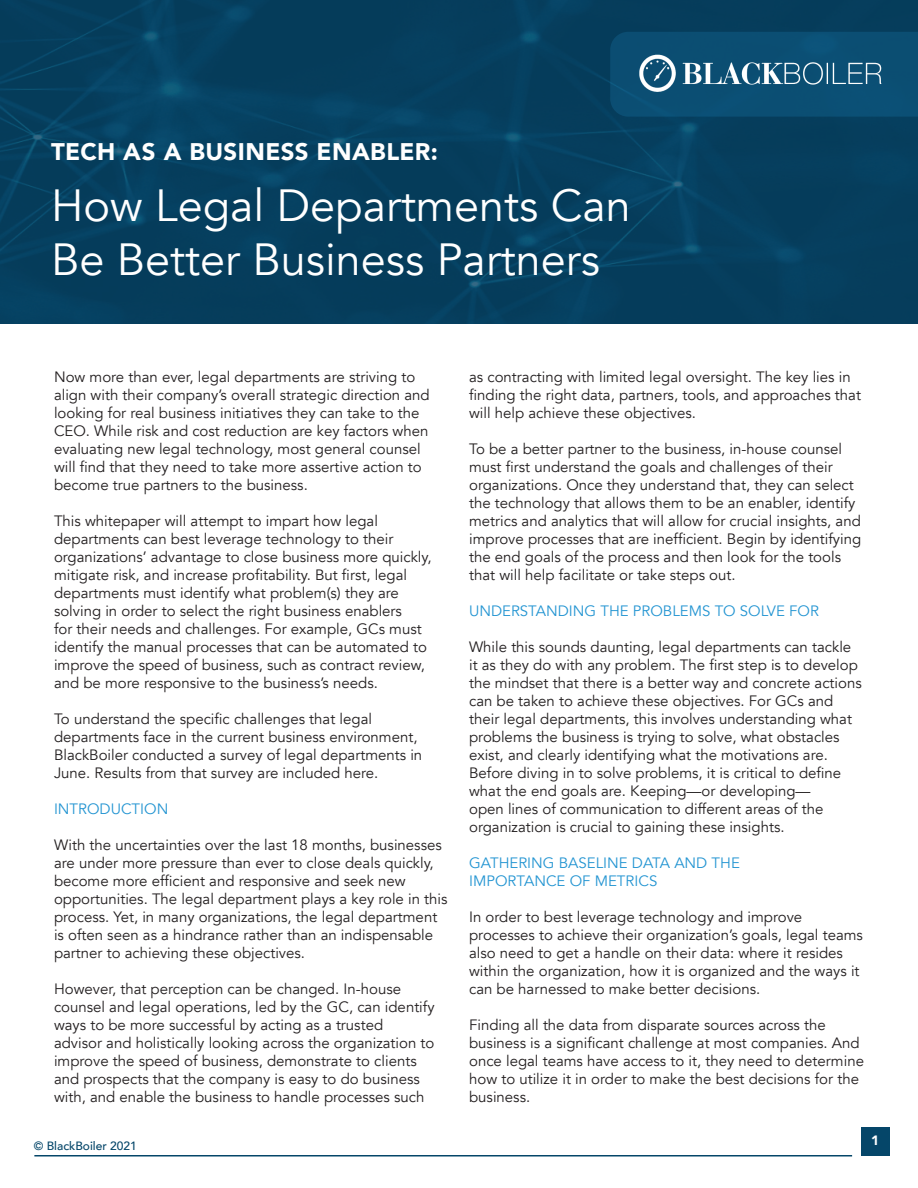
<style>
.page{position:relative;width:918px;height:1188px;background:#fff}
.page>*{position:absolute;margin:0;border:0;box-sizing:border-box;transform-origin:0 0}
.t1{font:45px/54px "Avenir";color:#fff}
.t2{font:900 24px "Avenir";letter-spacing:.015em;color:#fff}
.t3{font:15px/18px "Avenir";color:#231f20}
.t4{font:15px/18px "Avenir";color:#2495d2}
.t5{font:900 13.5px "Avenir";color:#fff}
.t6{font:500 12px "Avenir";color:#054669}
</style>
<div class="page">
<div style="left:862px;top:1127px;width:28px;height:28px;background:#054669"></div>
<img style="left:0;top:0;width:918px;height:324px">
<div style="left:610px;top:32px;width:308px;height:85px;background:#0b4e73"></div>
<img style="left:632px;top:35px;width:267px;height:72px">
<hr style="left:34px;top:1155px;width:818px;height:1px;background:#054669">
<h2 class="t2" style="left:51px;top:131px;width:388px">TECH AS A BUSINESS ENABLER:</h2>
<h1 class="t1" style="left:51px;top:179px;width:582px">How Legal Departments Can<br>Be Better Business Partners</h1>
<p class="t3" style="left:54px;top:368px;width:377px">Now more than ever, legal departments are striving to align with their company’s overall strategic direction and looking for real business initiatives they can take to the CEO. While risk and cost reduction are key factors when evaluating new legal technology, most general counsel will find that they need to take more assertive action to become true partners to the business.</p>
<p class="t3" style="left:54px;top:512px;width:379px">This whitepaper will attempt to impart how legal departments can best leverage technology to their organizations’ advantage to close business more quickly, mitigate risk, and increase profitability. But first, legal departments must identify what problem(s) they are solving in order to select the right business enablers<br>for their needs and challenges. For example, GCs must identify the manual processes that can be automated to improve the speed of business, such as contract review, and be more responsive to the business’s needs.</p>
<p class="t3" style="left:54px;top:710px;width:370px">To understand the specific challenges that legal departments face in the current business environment, BlackBoiler conducted a survey of legal departments in June. Results from that survey are included here.</p>
<p class="t4" style="left:54px;top:800px;width:116px">INTRODUCTION</p>
<p class="t3" style="left:54px;top:836px;width:395px">With the uncertainties over the last 18 months, businesses are under more pressure than ever to close deals quickly, become more efficient and responsive and seek new opportunities. The legal department plays a key role in this process. Yet, in many organizations, the legal department is often seen as a hindrance rather than an indispensable partner to achieving these objectives.</p>
<p class="t3" style="left:54px;top:980px;width:382px">However, that perception can be changed. In-house counsel and legal operations, led by the GC, can identify ways to be more successful by acting as a trusted advisor and holistically looking across the organization to improve the speed of business, demonstrate to clients and prospects that the company is easy to do business with, and enable the business to handle processes such</p>
<p class="t6" style="left:34px;top:1135px;width:105px">© BlackBoiler 2021</p>
<p class="t3" style="left:469px;top:368px;width:393px">as contracting with limited legal oversight. The key lies in finding the right data, partners, tools, and approaches that will help achieve these objectives.</p>
<p class="t3" style="left:469px;top:440px;width:394px">To be a better partner to the business, in-house counsel must first understand the goals and challenges of their organizations. Once they understand that, they can select the technology that allows them to be an enabler, identify metrics and analytics that will allow for crucial insights, and improve processes that are inefficient. Begin by identifying the end goals of the process and then look for the tools that will help facilitate or take steps out.</p>
<p class="t4" style="left:469px;top:602px;width:351px">UNDERSTANDING THE PROBLEMS TO SOLVE FOR</p>
<p class="t3" style="left:469px;top:638px;width:394px">While this sounds daunting, legal departments can tackle it as they do with any problem. The first step is to develop the mindset that there is a better way and concrete actions can be taken to achieve these objectives. For GCs and their legal departments, this involves understanding what problems the business is trying to solve, what obstacles exist, and clearly identifying what the motivations are.<br>Before diving in to solve problems, it is critical to define what the end goals are. Keeping—or developing—<br>open lines of communication to different areas of the organization is crucial to gaining these insights.</p>
<p class="t4" style="left:469px;top:854px;width:272px">GATHERING BASELINE DATA AND THE<br>IMPORTANCE OF METRICS</p>
<p class="t3" style="left:469px;top:908px;width:395px">In order to best leverage technology and improve processes to achieve their organization’s goals, legal teams also need to get a handle on their data: where it resides within the organization, how it is organized and the ways it can be harnessed to make better decisions.</p>
<p class="t3" style="left:469px;top:1016px;width:396px">Finding all the data from disparate sources across the business is a significant challenge at most companies. And once legal teams have access to it, they need to determine how to utilize it in order to make the best decisions for the business.</p>
<p class="t5" style="left:871px;top:1129px;width:9px">1</p>
</div>
